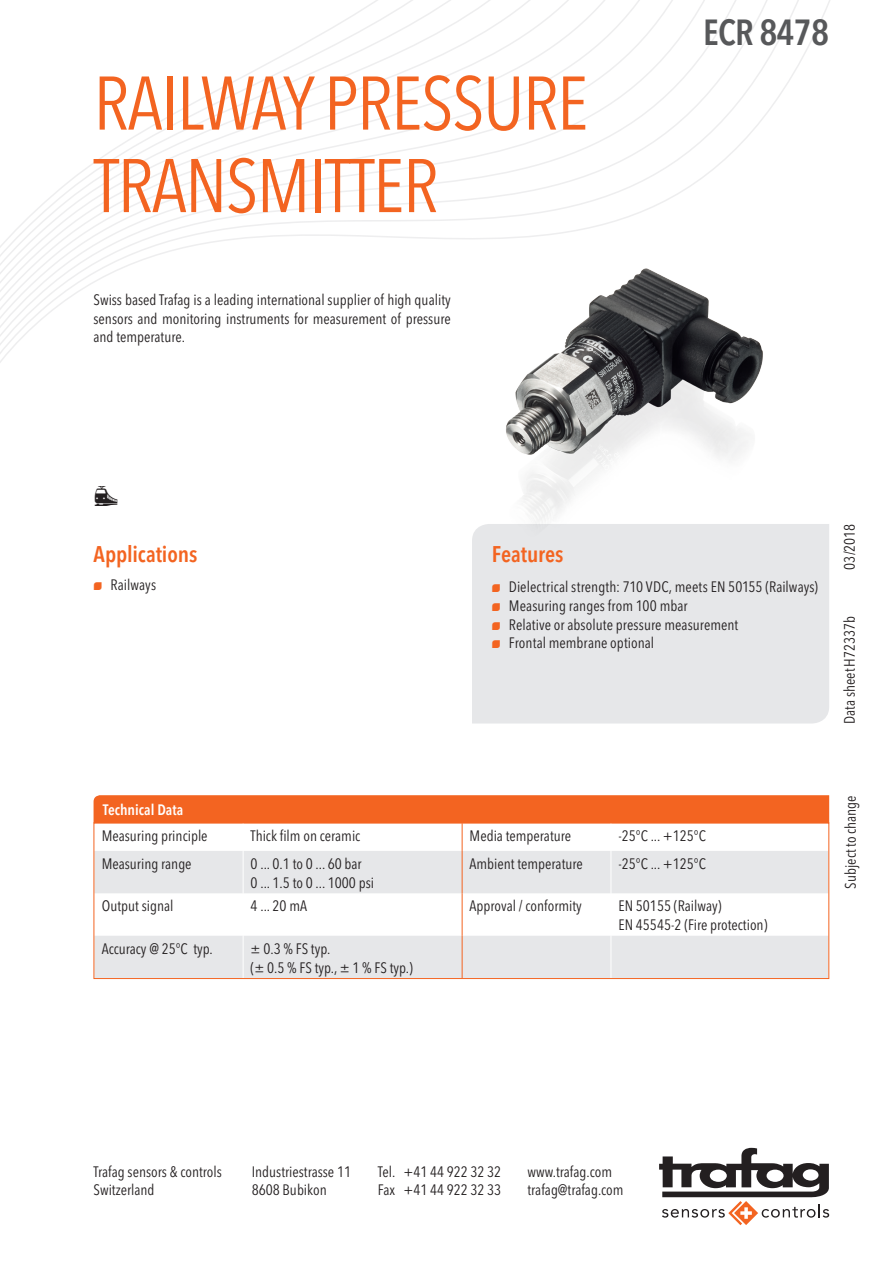
<style>
.page{position:relative;width:893px;height:1263px;background:#fff}
.page>*{position:absolute;margin:0;border:0;box-sizing:border-box;transform-origin:0 0}
.t1{font:condensed 75px/82.5px "Avenir Next LT Pro";letter-spacing:-.02em;color:#f36421}
.t2{font:600 condensed 36px "Avenir Next LT Pro";letter-spacing:-.02em;color:#57585a}
.t3{font:27px "Trafag Pictos";color:#231f20}
.t4{font:600 condensed 22.5px "Avenir Next LT Pro";letter-spacing:-.005em;color:#f36421}
.t5{font:condensed 15px/18.8px "Avenir Next LT Pro";color:#231f20}
.t6{font:600 condensed 15px "Avenir Next LT Pro";color:#fff}
.s1{font-family:"Trafag Pictos";font-stretch:normal;font-size:10.5px;color:#f36421}
</style>
<div class="page">
<svg style="left:659px;top:1148px;width:170px;height:77px"></svg>
<svg style="left:0;top:0;width:830px;height:363px"></svg>
<div style="left:472px;top:524px;width:357px;height:199px;background:#e6e7e9"></div>
<img style="left:471px;top:232px;width:314px;height:314px">
<svg style="left:96px;top:851px;width:731px;height:126px;fill:#e6e7e9"></svg>
<hr style="left:243px;top:851px;width:1px;height:42px;background:#fff">
<hr style="left:611px;top:851px;width:1px;height:42px;background:#fff">
<hr style="left:243px;top:893px;width:1px;height:43px;background:#fff">
<hr style="left:611px;top:893px;width:1px;height:43px;background:#fff">
<hr style="left:243px;top:936px;width:1px;height:42px;background:#fff">
<hr style="left:611px;top:936px;width:1px;height:42px;background:#fff">
<svg style="left:94px;top:795px;width:735px;height:56px"></svg>
<hr style="left:462px;top:851px;width:1px;height:42px;background:#f36421">
<hr style="left:462px;top:893px;width:1px;height:43px;background:#f36421">
<hr style="left:462px;top:936px;width:1px;height:42px;background:#f36421">
<div style="left:94px;top:822px;width:735px;height:157px;border:1px solid #f36421"></div>
<h1 class="t1" style="left:94px;top:62px;width:496px">Railway Pressure<br>Transmitter</h1>
<p class="t5" style="left:94px;top:290px;width:359px;text-align:justify">Swiss based Trafag is a leading international supplier of high quality sensors and monitoring instruments for measurement of pressure and temperature.</p>
<h2 class="t2" style="left:703px;top:10px;width:128px">ECR 8478</h2>
<h3 class="t3" style="left:94px;top:483px;width:27px">t</h3>
<h3 class="t4" style="left:94px;top:540px;width:105px">Applications</h3>
<p class="t5" style="left:94px;top:575px;width:64px"><span class="s1">N</span> Railways</p>
<h3 class="t4" style="left:492px;top:541px;width:73px">Features</h3>
<p class="t5" style="left:492px;top:577px;width:328px"><span class="s1">N</span> Dielectrical strength: 710 VDC, meets EN 50155 (Railways)<br><span class="s1">N</span> Measuring ranges from 100 mbar<br><span class="s1">N</span> Relative or absolute pressure measurement<br><span class="s1">N</span> Frontal membrane optional</p>
<p class="t5" style="left:840px;top:570px;width:48px;rotate:-90deg">03/2018</p>
<p class="t5" style="left:840px;top:724px;width:109px;rotate:-90deg">Data sheetH72337b</p>
<p class="t6" style="left:103px;top:800px;width:82px">Technical Data</p>
<p class="t5" style="left:102px;top:827px;width:107px">Measuring principle</p>
<p class="t5" style="left:251px;top:827px;width:111px">Thick film on ceramic</p>
<p class="t5" style="left:470px;top:827px;width:103px">Media temperature</p>
<p class="t5" style="left:618px;top:827px;width:89px">-25°C ... +125°C</p>
<p class="t5" style="left:102px;top:854px;width:91px">Measuring range</p>
<p class="t5" style="left:251px;top:854px;width:125px">0 ... 0.1 to 0 ... 60 bar<br>0 ... 1.5 to 0 ... 1000 psi</p>
<p class="t5" style="left:470px;top:854px;width:115px">Ambient temperature</p>
<p class="t5" style="left:618px;top:854px;width:89px">-25°C ... +125°C</p>
<p class="t5" style="left:102px;top:897px;width:73px">Output signal</p>
<p class="t5" style="left:251px;top:897px;width:58px">4 ... 20 mA</p>
<p class="t5" style="left:470px;top:897px;width:114px">Approval / conformity</p>
<p class="t5" style="left:618px;top:897px;width:150px">EN 50155 (Railway)<br>EN 45545-2 (Fire protection)</p>
<p class="t5" style="left:102px;top:939px;width:113px">Accuracy @ 25°C typ.</p>
<p class="t5" style="left:251px;top:939px;width:164px">± 0.3 % FS typ.<br>(± 0.5 % FS typ., ± 1 % FS typ.)</p>
<p class="t5" style="left:841px;top:889px;width:95px;rotate:-90deg">Subject to change</p>
<p class="t5" style="left:94px;top:1162px;width:130px">Trafag sensors &amp; controls<br>Switzerland</p>
<p class="t5" style="left:252px;top:1162px;width:101px">Industriestrasse 11<br>8608 Bubikon</p>
<p class="t5" style="left:378px;top:1162px;width:125px">Tel. +41 44 922 32 32<br>Fax +41 44 922 32 33</p>
<p class="t5" style="left:528px;top:1162px;width:98px">www.trafag.com trafag@trafag.com</p>
</div>
